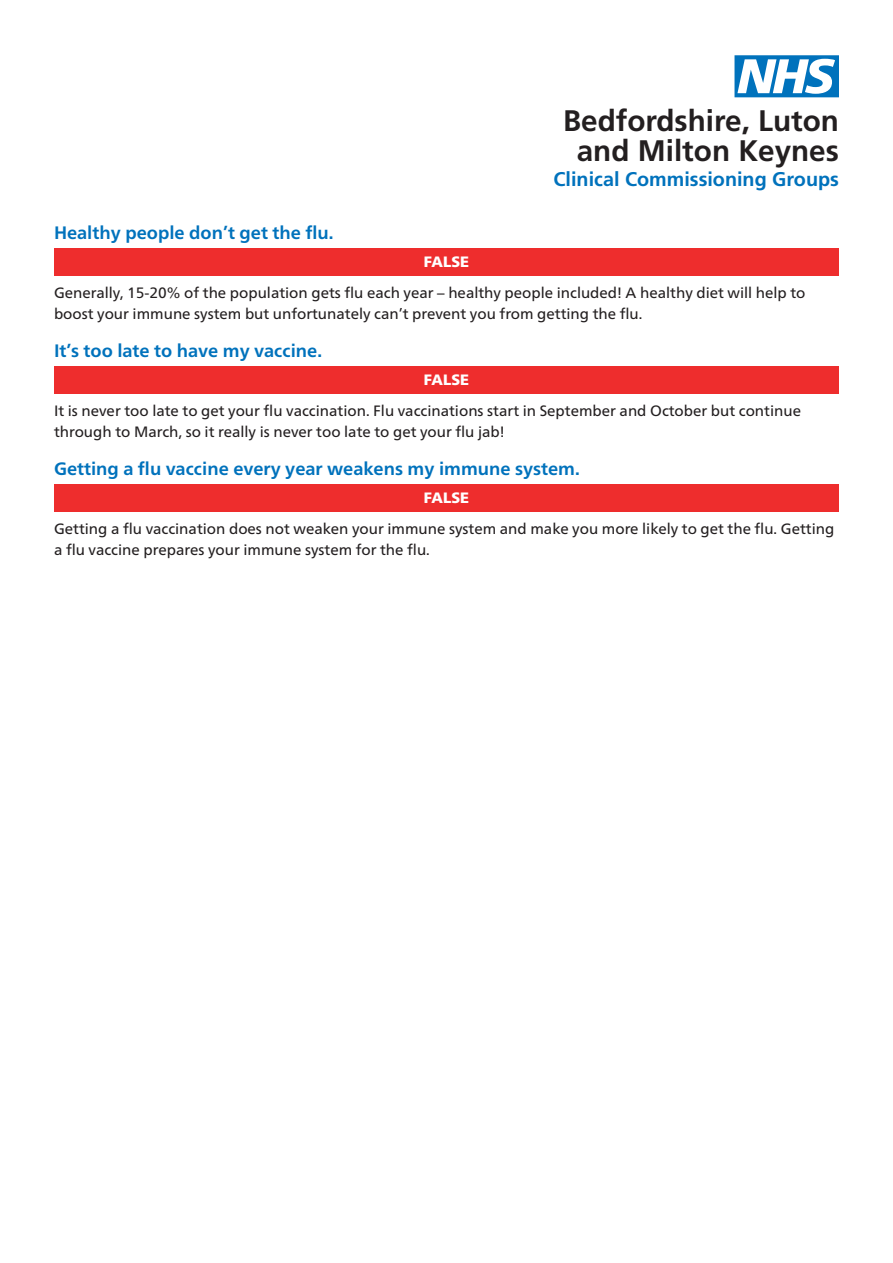
<style>
.page{position:relative;width:893px;height:1263px;background:#fff}
.page>*{position:absolute;margin:0;border:0;box-sizing:border-box;transform-origin:0 0}
.t1{font:700 29.7px/30.2px "Frutiger";color:#231f20;text-align:center}
.t2{font:700 19.8px "Frutiger";color:#0072bc}
.t3{font:700 18px "Frutiger Neue LTW1 G";color:#0072bc}
.t4{font:15px/21px "Frutiger Neue LTW1 G";color:#231f20}
.t5{font:900 15px "Frutiger Neue LTW1 G";color:#fff}
</style>
<div class="page">
<div style="left:54px;top:248px;width:785px;height:28px;background:#ee2d2d"></div>
<div style="left:54px;top:366px;width:785px;height:28px;background:#ee2d2d"></div>
<div style="left:54px;top:484px;width:785px;height:28px;background:#ee2d2d"></div>
<svg style="left:734px;top:55px;width:105px;height:42px"></svg>
<p class="t3" style="left:54px;top:222px;width:281px">Healthy people don’t get the flu.</p>
<p class="t1" style="left:563px;top:105px;width:277px">Bedfordshire, Luton and Milton Keynes</p>
<p class="t2" style="left:554px;top:167px;width:287px">Clinical Commissioning Groups</p>
<p class="t5" style="left:424px;top:253px;width:47px">FALSE</p>
<p class="t4" style="left:54px;top:282px;width:753px">Generally, 15-20% of the population gets flu each year – healthy people included! A healthy diet will help to boost your immune system but unfortunately can’t prevent you from getting the flu.</p>
<p class="t3" style="left:54px;top:340px;width:269px">It’s too late to have my vaccine.</p>
<p class="t5" style="left:424px;top:371px;width:47px">FALSE</p>
<p class="t4" style="left:54px;top:400px;width:748px">It is never too late to get your flu vaccination. Flu vaccinations start in September and October but continue through to March, so it really is never too late to get your flu jab!</p>
<p class="t3" style="left:54px;top:458px;width:527px">Getting a flu vaccine every year weakens my immune system.</p>
<p class="t5" style="left:424px;top:489px;width:47px">FALSE</p>
<p class="t4" style="left:54px;top:518px;width:782px">Getting a flu vaccination does not weaken your immune system and make you more likely to get the flu. Getting a flu vaccine prepares your immune system for the flu.</p>
</div>
